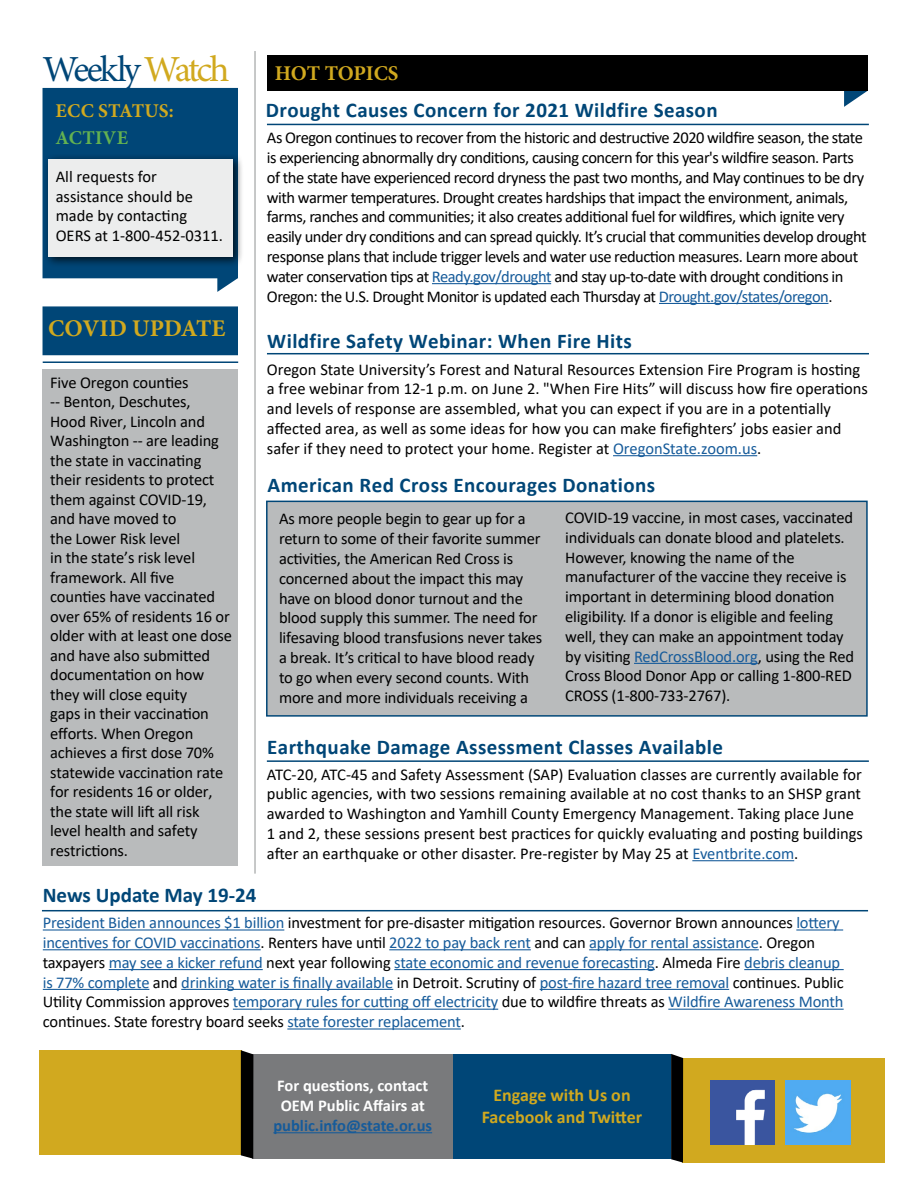
<style>
.page{position:relative;width:918px;height:1188px;background:#fff}
.page>*{position:absolute;margin:0;border:0;box-sizing:border-box;transform-origin:0 0}
.t1{font:36.75px "Minion Pro";letter-spacing:-.08em;color:#004677}
.t2{font:700 24px "Minion Pro";color:#d1a91f}
.t3{font:700 21px "Calibri";letter-spacing:.02em;color:#004677}
.t4{font:700 21px "Calibri";color:#004677}
.Small_Header_cyan{font:700 21px "Minion Pro";letter-spacing:-.01em;color:#d1a91f}
.Small_Header_Black{font:700 19.5px "Minion Pro";letter-spacing:.01em;color:#d1a91f}
.Small_Header_Black-2{font:700 19.5px "Minion Pro";letter-spacing:.01em;color:#63b151}
.Small_Header_cyan-2{font:700 18px "Calibri";color:#d1a91f}
.t5{font:16.5px/19.8px "Calibri";letter-spacing:-.01em;color:#000}
.t6{font:16.5px/19.8px "Calibri";letter-spacing:-.03em;color:#000}
.t7{font:16.5px/19.8px "Calibri";letter-spacing:-.01em;color:#165b9a}
.t8{font:700 16.5px "Calibri";color:#fff}
.t9{font:700 16.5px "Calibri";color:#165b9a}
.s1{color:#d1a91f}
.s2{color:#165b9a}
.s3{color:#000}
</style>
<div class="page">
<svg style="left:43px;top:88px;width:195px;height:204px;background:#24608a"></svg>
<div style="left:43px;top:306px;width:195px;height:49px;background:#004677;border:2px solid #004677"></div>
<div style="left:43px;top:154px;width:201px;height:114px;background:#000;opacity:.75"></div>
<div style="left:48px;top:159px;width:184px;height:98px;background:#eceded"></div>
<div style="left:43px;top:369px;width:195px;height:496px;background:#b9bbbc"></div>
<hr style="left:254px;top:51px;width:2px;height:823px;background:#9c9e9f">
<div style="left:683px;top:1058px;width:202px;height:105px;background:#d1a91f"></div>
<div style="left:453px;top:1054px;width:218px;height:105px;background:#004677"></div>
<svg style="left:671px;top:1054px;width:12px;height:109px"></svg>
<img style="left:786px;top:1080px;width:64px;height:65px">
<div style="left:252px;top:1054px;width:201px;height:105px;background:#797a7c"></div>
<hr style="left:273px;top:1132px;width:159px;height:1px;background:#165b9a">
<hr style="left:43px;top:361px;width:195px;height:2px;background:#004677">
<img style="left:710px;top:1080px;width:65px;height:65px">
<div style="left:266px;top:501px;width:602px;height:216px;background:#b9bbbc;border:2px solid #004677"></div>
<svg style="left:844px;top:91px;width:23px;height:16px"></svg>
<div style="left:267px;top:55px;width:601px;height:36px;background:#000"></div>
<div style="left:40px;top:1050px;width:202px;height:105px;background:#d1a91f"></div>
<svg style="left:241px;top:1050px;width:12px;height:109px"></svg>
<hr style="left:634px;top:663px;width:124px;height:1px;background:#165b9a">
<hr style="left:43px;top:929px;width:241px;height:2px;background:#165b9a">
<hr style="left:796px;top:929px;width:47px;height:2px;background:#165b9a">
<hr style="left:43px;top:949px;width:218px;height:1px;background:#165b9a">
<hr style="left:389px;top:949px;width:142px;height:1px;background:#165b9a">
<hr style="left:589px;top:949px;width:170px;height:1px;background:#165b9a">
<hr style="left:109px;top:969px;width:154px;height:1px;background:#165b9a">
<hr style="left:394px;top:969px;width:261px;height:1px;background:#165b9a">
<hr style="left:744px;top:969px;width:100px;height:1px;background:#165b9a">
<hr style="left:43px;top:989px;width:106px;height:1px;background:#165b9a">
<hr style="left:181px;top:989px;width:212px;height:1px;background:#165b9a">
<hr style="left:540px;top:989px;width:189px;height:1px;background:#165b9a">
<hr style="left:233px;top:1009px;width:265px;height:1px;background:#165b9a">
<hr style="left:668px;top:1009px;width:176px;height:1px;background:#165b9a">
<hr style="left:287px;top:1028px;width:174px;height:2px;background:#165b9a">
<hr style="left:42px;top:910px;width:826px;height:1px;background:#004677">
<hr style="left:267px;top:124px;width:602px;height:1px;background:#004677">
<hr style="left:432px;top:283px;width:119px;height:1px;background:#165b9a">
<hr style="left:659px;top:303px;width:169px;height:1px;background:#165b9a">
<hr style="left:267px;top:760px;width:602px;height:2px;background:#004677">
<hr style="left:692px;top:860px;width:102px;height:1px;background:#165b9a">
<hr style="left:267px;top:353px;width:602px;height:1px;background:#004677">
<hr style="left:613px;top:455px;width:144px;height:1px;background:#165b9a">
<h1 class="t1" style="left:43px;top:45px;width:189px">Weekly <span class="s1">Watch</span></h1>
<p class="Small_Header_Black" style="left:56px;top:97px;width:120px">ECC STATUS:</p>
<p class="Small_Header_Black-2" style="left:56px;top:124px;width:74px">ACTIVE</p>
<p class="t5" style="left:56px;top:166px;width:103px">All requests for</p>
<p class="t5" style="left:56px;top:186px;width:169px">assistance should be made by contacting<br>OERS at 1-800-452-0311.</p>
<p class="t2" style="left:48px;top:312px;width:179px">COVID UPDATE</p>
<p class="t5" style="left:50px;top:372px;width:183px">Five Oregon counties<br>-- Benton, Deschutes,<br>Hood River, Lincoln and<br>Washington -- are leading the state in vaccinating their residents to protect them against COVID-19, and have moved to<br>the Lower Risk level<br>in the state’s risk level framework. All five counties have vaccinated over 65% of residents 16 or older with at least one dose and have also submitted documentation on how they will close equity<br>gaps in their vaccination efforts. When Oregon achieves a first dose 70% statewide vaccination rate for residents 16 or older, the state will lift all risk level health and safety restrictions.</p>
<p class="t4" style="left:43px;top:880px;width:215px">News Update May 19-24</p>
<p class="Small_Header_cyan" style="left:275px;top:58px;width:125px">HOT TOPICS</p>
<p class="t3" style="left:266px;top:95px;width:453px">Drought Causes Concern for 2021 Wildfire Season</p>
<p class="t6" style="left:267px;top:127px;width:601px">As Oregon continues to recover from the historic and destructive 2020 wildfire season, the state is experiencing abnormally dry conditions, causing concern for this year's wildfire season. Parts of the state have experienced record dryness the past two months, and May continues to be dry with warmer temperatures. Drought creates hardships that impact the environment, animals, farms, ranches and communities; it also creates additional fuel for wildfires, which ignite very easily under dry conditions and can spread quickly. It’s crucial that communities develop drought response plans that include trigger levels and water use reduction measures. Learn more about water conservation tips at <span class="s2">Ready.gov/drought</span> and stay up-to-date with drought conditions in Oregon: the U.S. Drought Monitor is updated each Thursday at <span class="s2">Drought.gov/states/oregon</span>.</p>
<p class="t3" style="left:267px;top:327px;width:366px">Wildfire Safety Webinar: When Fire Hits</p>
<p class="t5" style="left:267px;top:359px;width:603px">Oregon State University’s Forest and Natural Resources Extension Fire Program is hosting a free webinar from 12-1 p.m. on June 2. "When Fire Hits” will discuss how fire operations and levels of response are assembled, what you can expect if you are in a potentially affected area, as well as some ideas for how you can make firefighters’ jobs easier and safer if they need to protect your home. Register at <span class="s2">OregonState.zoom.us</span>.</p>
<p class="t3" style="left:268px;top:471px;width:389px">American Red Cross Encourages Donations</p>
<p class="t5" style="left:279px;top:509px;width:265px">As more people begin to gear up for a return to some of their favorite summer activities, the American Red Cross is concerned about the impact this may have on blood donor turnout and the blood supply this summer. The need for lifesaving blood transfusions never takes a break. It’s critical to have blood ready to go when every second counts. With more and more individuals receiving a</p>
<p class="t5" style="left:565px;top:507px;width:290px">COVID-19 vaccine, in most cases, vaccinated individuals can donate blood and platelets.<br>However, knowing the name of the manufacturer of the vaccine they receive is important in determining blood donation eligibility. If a donor is eligible and feeling well, they can make an appointment today by visiting <span class="s2">RedCrossBlood.org</span>, using the Red Cross Blood Donor App or calling 1-800-RED CROSS (1-800-733-2767).</p>
<p class="t3" style="left:267px;top:732px;width:457px">Earthquake Damage Assessment Classes Available</p>
<p class="t5" style="left:267px;top:764px;width:598px">ATC-20, ATC-45 and Safety Assessment (SAP) Evaluation classes are currently available for public agencies, with two sessions remaining available at no cost thanks to an SHSP grant awarded to Washington and Yamhill County Emergency Management. Taking place June 1 and 2, these sessions present best practices for quickly evaluating and posting buildings after an earthquake or other disaster. Pre-register by May 25 at <span class="s2">Eventbrite.com</span>.</p>
<p class="t7" style="left:43px;top:912px;width:802px">President Biden announces $1 billion <span class="s3">investment for pre-disaster mitigation resources. Governor Brown announces</span> lottery incentives for COVID vaccinations<span class="s3">. Renters have until</span> 2022 to pay back rent <span class="s3">and can</span> apply for rental assistance<span class="s3">. Oregon taxpayers</span> may see a kicker refund <span class="s3">next year following</span> state economic and revenue forecasting<span class="s3">. Almeda Fire</span> debris cleanup is 77% complete <span class="s3">and</span> drinking water is finally available <span class="s3">in Detroit. Scrutiny of</span> post-fire hazard tree removal <span class="s3">continues. Public Utility Commission approves</span> temporary rules for cutting off electricity <span class="s3">due to wildfire threats as</span> Wildfire Awareness Month <span class="s3">continues. State forestry board seeks</span> state forester replacement<span class="s3">.</span></p>
<p class="t8" style="left:277px;top:1074px;width:152px">For questions, contact</p>
<p class="t8" style="left:281px;top:1094px;width:146px">OEM Public Affairs at</p>
<p class="t9" style="left:273px;top:1114px;width:160px">public.info@state.or.us</p>
<p class="Small_Header_cyan-2" style="left:493px;top:1083px;width:139px">Engage with Us on</p>
<p class="Small_Header_cyan-2" style="left:482px;top:1104px;width:162px">Facebook and Twitter</p>
</div>
